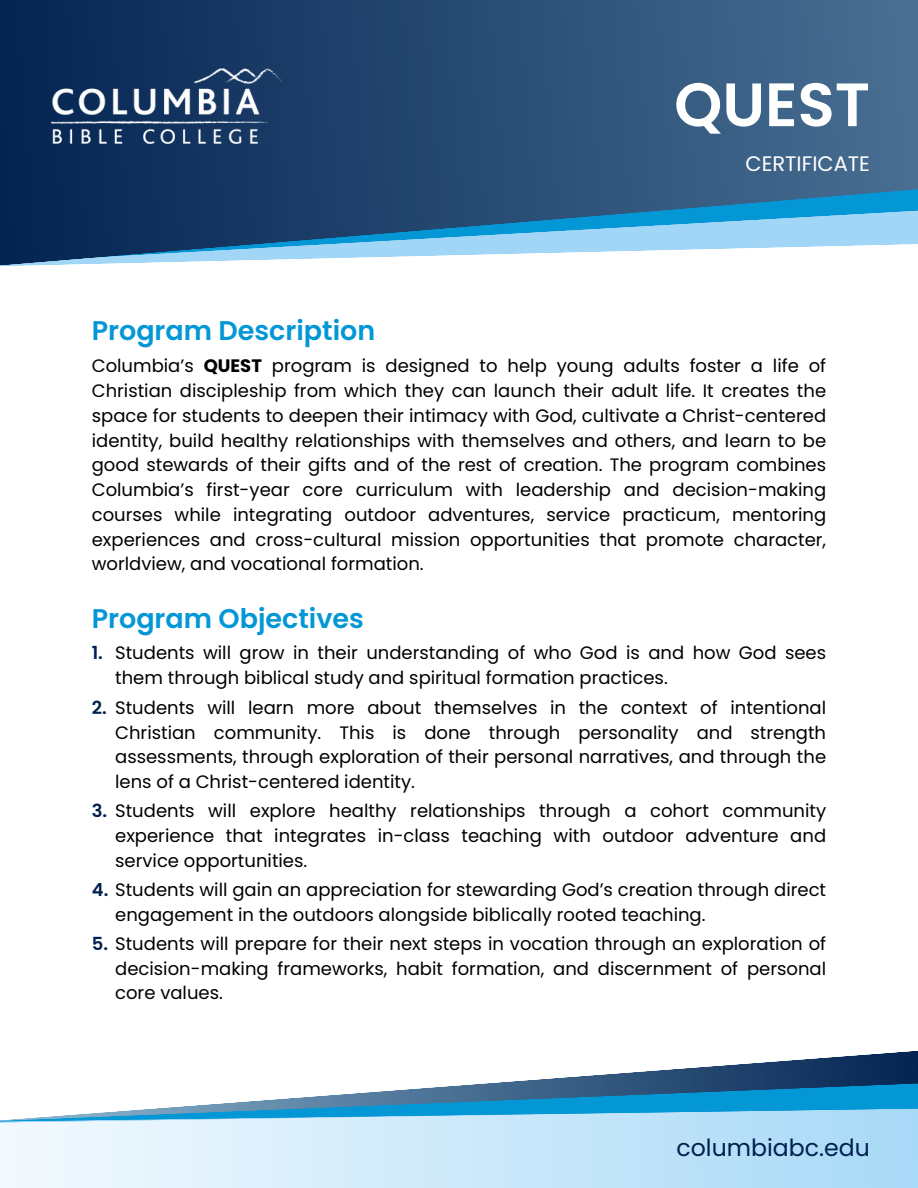
<style>
.page{position:relative;width:918px;height:1188px;background:#fff}
.page>*{position:absolute;margin:0;border:0;box-sizing:border-box;transform-origin:0 0}
.t1{font:600 61.2px "Poppins";color:#fff}
.t2{font:600 27px "Poppins";color:#0397d6}
.t3{font:23.7px "Poppins";color:#00204e}
.t4{font:21px "Poppins";color:#fff}
.t5{font:18px/24.8px "Poppins";color:#000}
.t6{font:600 18px "Poppins";color:#00204e}
.s1{font-weight:700}
.s2{font-weight:600;color:#00204e}
</style>
<div class="page">
<svg style="left:0;top:0;width:918px;height:266px;background:#375e85"></svg>
<svg style="left:509px;top:1051px;width:409px;height:31px"></svg>
<svg style="left:179px;top:1082px;width:739px;height:25px"></svg>
<svg style="left:0;top:1107px;width:918px;height:81px;background:#bde2f6"></svg>
<img style="left:52px;top:68px;width:230px;height:75px">
<h5 class="t1" style="left:674px;top:62px;width:197px">QUEST</h5>
<p class="t4" style="left:746px;top:149px;width:126px">CERTIFICATE</p>
<h1 class="t2" style="left:92px;top:312px;width:285px">Program Description</h1>
<h4 class="t5" style="left:92px;top:354px;width:736px;text-align:justify">Columbia’s <span class="s1">QUEST</span> program is designed to help young adults foster a life of Christian discipleship from which they can launch their adult life. It creates the space for students to deepen their intimacy with God, cultivate a Christ-centered identity, build healthy relationships with themselves and others, and learn to be good stewards of their gifts and of the rest of creation. The program combines Columbia’s first-year core curriculum with leadership and decision-making courses while integrating outdoor adventures, service practicum, mentoring experiences and cross-cultural mission opportunities that promote character, worldview, and vocational formation.</h4>
<h2 class="t2" style="left:92px;top:599px;width:274px">Program Objectives</h2>
<p class="t5" style="left:115px;top:641px;width:712px">Students will grow in their understanding of who God is and how God sees them through biblical study and spiritual formation practices.</p>
<h2 class="t6" style="left:92px;top:640px;width:13px">1.</h2>
<p class="t5" style="left:115px;top:695px;width:712px;text-align:justify">Students will learn more about themselves in the context of intentional Christian community. This is done through personality and strength assessments, through exploration of their personal narratives, and through the lens of a Christ-centered identity.</p>
<h5 class="t5" style="left:115px;top:824px;width:712px">experience that integrates in-class teaching with outdoor adventure and service opportunities.</h5>
<p class="t5" style="left:115px;top:902px;width:592px">engagement in the outdoors alongside biblically rooted teaching.</p>
<h5 class="t6" style="left:92px;top:695px;width:17px">2.</h5>
<p class="t5" style="left:92px;top:799px;width:736px"><span class="s2">3.</span> Students will explore healthy relationships through a cohort community</p>
<h5 class="t5" style="left:92px;top:877px;width:736px"><span class="s2">4.</span> Students will gain an appreciation for stewarding God’s creation through direct</h5>
<p class="t5" style="left:92px;top:931px;width:736px"><span class="s2">5.</span> Students will prepare for their next steps in vocation through an exploration of</p>
<h5 class="t5" style="left:115px;top:956px;width:712px">decision-making frameworks, habit formation, and discernment of personal core values.</h5>
<p class="t3" style="left:676px;top:1131px;width:195px">columbiabc.edu</p>
</div>
